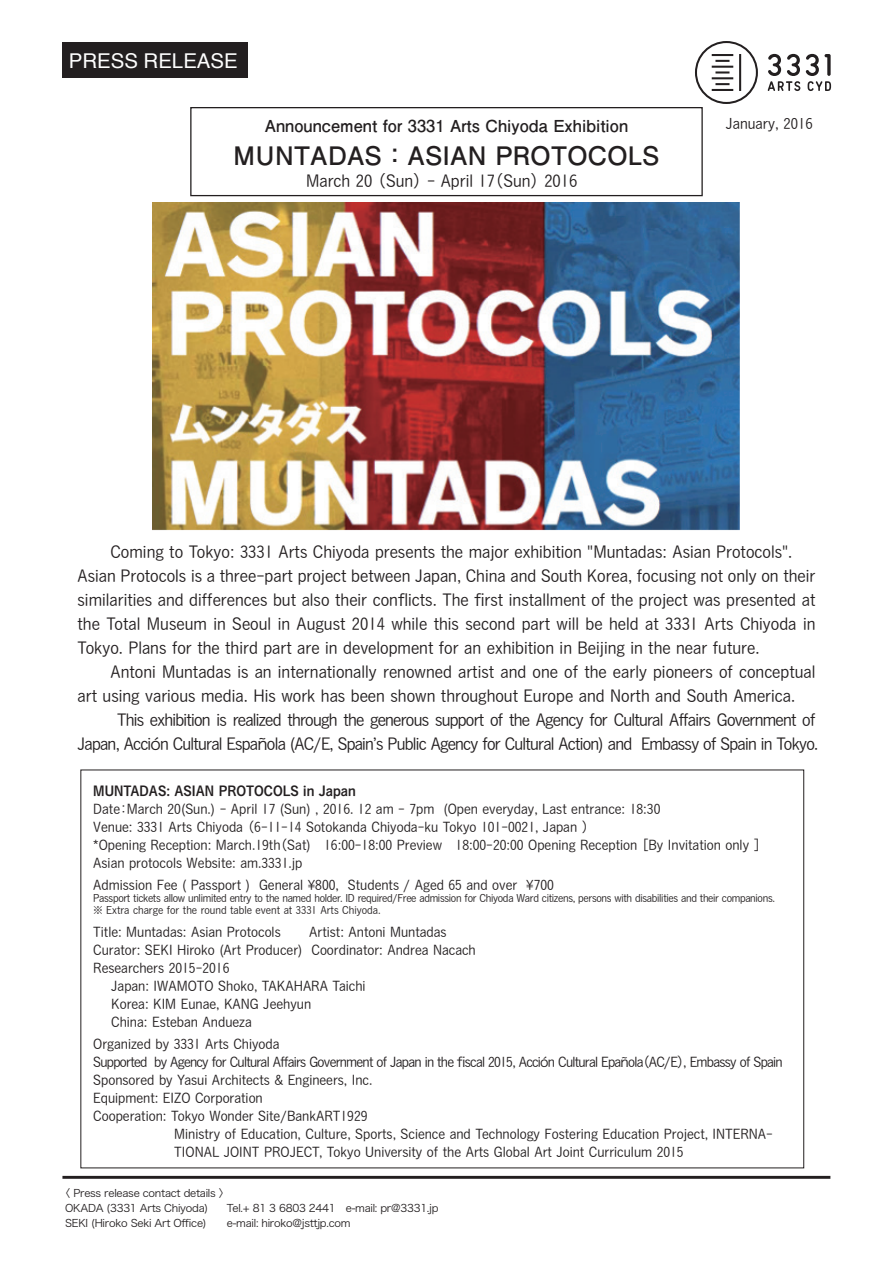
<style>
.page{position:relative;width:893px;height:1263px;background:#fff}
.page>*{position:absolute;margin:0;border:0;box-sizing:border-box;transform-origin:0 0}
.t1{font:700 25.5px "Futo Go B101 Pro";color:#231f20}
.t2{font:20.4px "Helvetica";color:#fff}
.t3{font:16.5px/24px "Koburina Go Std W3";color:#231f20}
.t4{font:700 16.5px "Futo Go B101 Pro";color:#231f20}
.t5{font:14.55px "Koburina Go Std W3";color:#231f20}
.t6{font:13.5px/18px "Koburina Go Std W3";color:#231f20}
.t7{font:13.5px "Koburina Go Std W3";letter-spacing:-.055em;color:#231f20}
.t8{font:13.5px "Koburina Go Std W6";color:#231f20}
.t9{font:10.5px/12px "Koburina Go Std W3";letter-spacing:-.03em;color:#231f20}
.t10{font:10.5px/15px "Hira Kaku Pro W3";letter-spacing:-.025em;color:#231f20}
</style>
<div class="page">
<svg style="left:695px;top:41px;width:63px;height:63px"></svg>
<svg style="left:768px;top:54px;width:32px;height:37px"></svg>
<svg style="left:806px;top:54px;width:25px;height:37px"></svg>
<div style="left:190px;top:107px;width:513px;height:89px;border:1px solid #231f20"></div>
<div style="left:62px;top:43px;width:185px;height:35px;background:#231f20"></div>
<hr style="left:62px;top:1176px;width:768px;height:3px;background:#231f20">
<img style="left:153px;top:203px;width:587px;height:327px">
<h2 class="t2" style="left:69px;top:45px;width:171px">PRESS RELEASE</h2>
<p class="t4" style="left:265px;top:113px;width:365px">Announcement for 3331 Arts Chiyoda Exhibition</p>
<h1 class="t1" style="left:233px;top:135px;width:428px">MUNTADAS：ASIAN PROTOCOLS</h1>
<p class="t3" style="left:306px;top:169px;width:273px">March 20 （Sun）- April 17（Sun）2016</p>
<p class="t5" style="left:726px;top:113px;width:88px">January, 2016</p>
<p class="t3" style="left:78px;top:539px;width:742px">　　Coming to Tokyo: 3331 Arts Chiyoda presents the major exhibition "Muntadas: Asian Protocols".<br>Asian Protocols is a three-part project between Japan, China and South Korea, focusing not only on their similarities and differences but also their conflicts. The first installment of the project was presented at the Total Museum in Seoul in August 2014 while this second part will be held at 3331 Arts Chiyoda in Tokyo. Plans for the third part are in development for an exhibition in Beijing in the near future.<br>　　Antoni Muntadas is an internationally renowned artist and one of the early pioneers of conceptual art using various media. His work has been shown throughout Europe and North and South America.<br>　　 This exhibition is realized through the generous support of the Agency for Cultural Affairs Government of Japan, Acción Cultural Española (AC/E, Spainʼs Public Agency for Cultural Action) and Embassy of Spain in Tokyo.</p>
<p class="t8" style="left:93px;top:780px;width:264px">MUNTADAS: ASIAN PROTOCOLS in Japan</p>
<p class="t6" style="left:93px;top:799px;width:675px">Date：March 20(Sun.) - April 17 (Sun) , 2016. 12 am - 7pm (Open everyday, Last entrance: 18:30<br>Venue: 3331 Arts Chiyoda （6-11-14 Sotokanda Chiyoda-ku Tokyo 101-0021, Japan ）<br>*Opening Reception: March.19th（Sat)　16:00-18:00 Preview　18:00-20:00 Opening Reception ［By Invitation only ］Asian protocols Website: am.3331.jp</p>
<p class="t6" style="left:93px;top:876px;width:462px">Admission Fee ( Passport ) General ¥800, Students / Aged 65 and over ¥700</p>
<p class="t9" style="left:93px;top:892px;width:684px">Passport tickets allow unlimited entry to the named holder. ID required/Free admission for Chiyoda Ward citizens, persons with disabilities and their companions. ※ Extra charge for the round table event at 3331 Arts Chiyoda.</p>
<p class="t6" style="left:93px;top:922px;width:189px">Title: Muntadas: Asian Protocols</p>
<p class="t6" style="left:309px;top:922px;width:139px">Artist: Antoni Muntadas</p>
<p class="t6" style="left:93px;top:940px;width:384px">Curator: SEKI Hiroko (Art Producer) Coordinator: Andrea Nacach</p>
<p class="t6" style="left:93px;top:958px;width:138px">Researchers 2015-2016</p>
<p class="t6" style="left:111px;top:976px;width:256px">Japan: IWAMOTO Shoko, TAKAHARA Taichi</p>
<p class="t6" style="left:111px;top:994px;width:201px">Korea: KIM Eunae, KANG Jeehyun</p>
<p class="t6" style="left:111px;top:1012px;width:142px">China: Esteban Andueza</p>
<p class="t6" style="left:93px;top:1035px;width:188px">Organized by 3331 Arts Chiyoda</p>
<p class="t7" style="left:93px;top:1052px;width:691px">Supported by Agency for Cultural Affairs Government of Japan in the fiscal 2015, Acción Cultural Epañola（AC/E）, Embassy of Spain</p>
<p class="t6" style="left:93px;top:1071px;width:281px">Sponsored by Yasui Architects &amp; Engineers, Inc.</p>
<p class="t6" style="left:93px;top:1089px;width:185px">Equipment: EIZO Corporation　</p>
<p class="t6" style="left:93px;top:1107px;width:276px">Cooperation: Tokyo Wonder Site/BankART1929</p>
<p class="t6" style="left:147px;top:1125px;width:627px">　　Ministry of Education, Culture, Sports, Science and Technology Fostering Education Project, INTERNA-</p>
<p class="t6" style="left:147px;top:1143px;width:538px">　　TIONAL JOINT PROJECT, Tokyo University of the Arts Global Art Joint Curriculum 2015</p>
<p class="t10" style="left:65px;top:1185px;width:166px;text-indent:-5px">〈 Press release contact details 〉<br>OKADA (3331 Arts Chiyoda)</p>
<p class="t10" style="left:65px;top:1200px;width:375px;text-indent:162px">Tel.+ 81 3 6803 2441　e-mail: pr@3331.jp<br>SEKI (Hiroko Seki Art Office)　　e-mail: hiroko@jsttjp.com</p>
</div>
